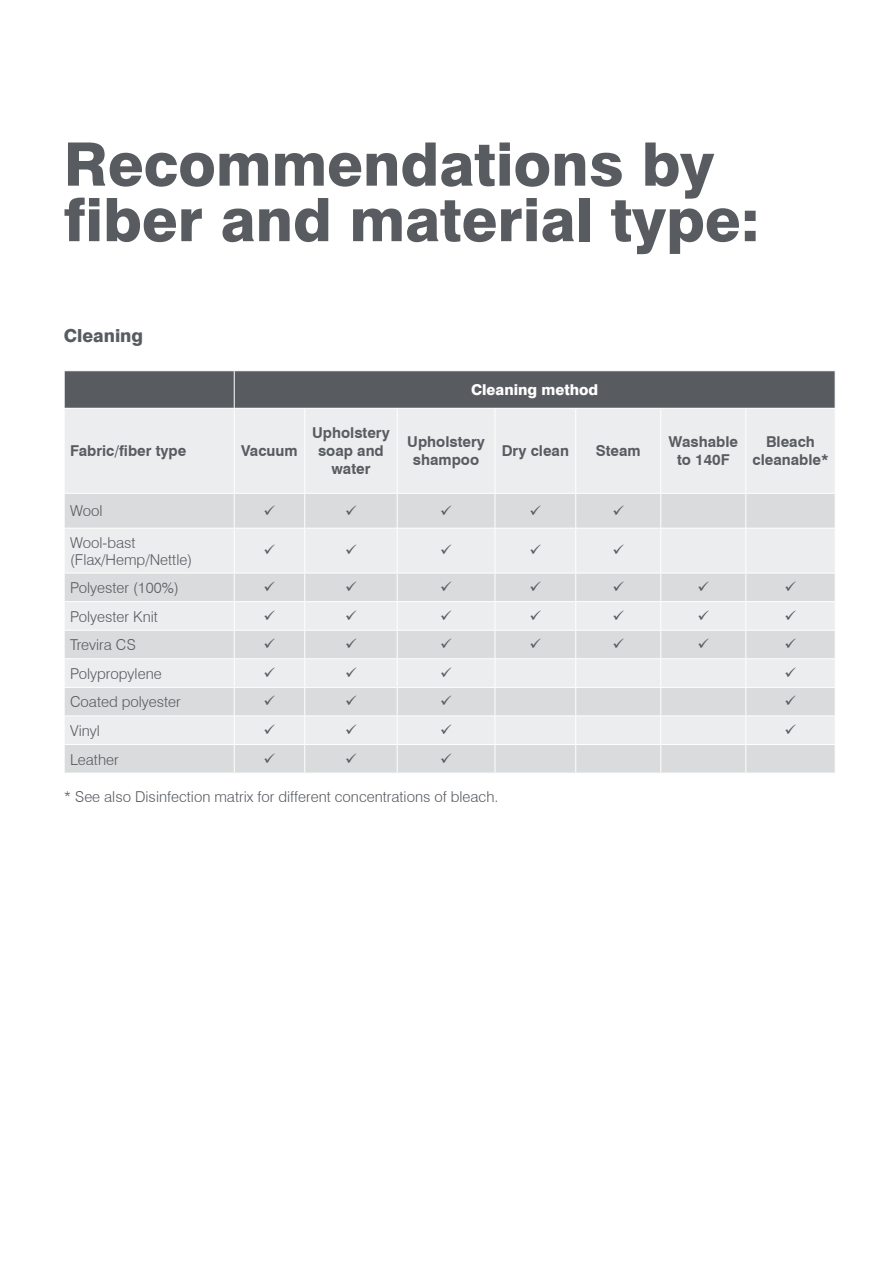
<style>
.page{position:relative;width:893px;height:1263px;background:#fff}
.page>*{position:absolute;margin:0;border:0;box-sizing:border-box;transform-origin:0 0}
.t1{font:800 60px/55.5px "Swiss 721 BT";color:#585c61}
.t2{font:800 18px "Swiss 721 BT";color:#585c61}
.t3{font:300 15px/16.5px "Swiss 721 BT";color:#585c61}
.t4{font:700 15px/18px "Swiss 721 BT";color:#585c61;text-align:center}
.t5{font:800 15px "Swiss 721 BT";color:#fff}
</style>
<div class="page">
<div style="left:65px;top:371px;width:770px;height:37px;background:#585c61"></div>
<div style="left:65px;top:409px;width:770px;height:84px;background:#ebedee"></div>
<svg style="left:65px;top:494px;width:770px;height:279px;background:#e1e3e4"></svg>
<hr style="left:234px;top:371px;width:1px;height:37px;background:#fff">
<hr style="left:234px;top:409px;width:1px;height:84px;background:#fff">
<hr style="left:304px;top:409px;width:1px;height:84px;background:#fff">
<hr style="left:397px;top:409px;width:1px;height:84px;background:#fff">
<hr style="left:495px;top:409px;width:1px;height:84px;background:#fff">
<hr style="left:575px;top:409px;width:1px;height:84px;background:#fff">
<hr style="left:660px;top:409px;width:1px;height:84px;background:#fff">
<hr style="left:745px;top:409px;width:1px;height:84px;background:#fff">
<hr style="left:234px;top:494px;width:1px;height:34px;background:#fff">
<hr style="left:304px;top:494px;width:1px;height:34px;background:#fff">
<hr style="left:397px;top:494px;width:1px;height:34px;background:#fff">
<hr style="left:495px;top:494px;width:1px;height:34px;background:#fff">
<hr style="left:575px;top:494px;width:1px;height:34px;background:#fff">
<hr style="left:660px;top:494px;width:1px;height:34px;background:#fff">
<hr style="left:745px;top:494px;width:1px;height:34px;background:#fff">
<hr style="left:64px;top:528px;width:170px;height:1px;background:#fff">
<hr style="left:234px;top:528px;width:71px;height:1px;background:#fff">
<hr style="left:234px;top:528px;width:1px;height:45px;background:#fff">
<hr style="left:305px;top:528px;width:92px;height:1px;background:#fff">
<hr style="left:304px;top:528px;width:1px;height:45px;background:#fff">
<hr style="left:397px;top:528px;width:98px;height:1px;background:#fff">
<hr style="left:397px;top:528px;width:1px;height:45px;background:#fff">
<hr style="left:495px;top:528px;width:81px;height:1px;background:#fff">
<hr style="left:495px;top:528px;width:1px;height:45px;background:#fff">
<hr style="left:576px;top:528px;width:85px;height:1px;background:#fff">
<hr style="left:575px;top:528px;width:1px;height:45px;background:#fff">
<hr style="left:661px;top:528px;width:85px;height:1px;background:#fff">
<hr style="left:660px;top:528px;width:1px;height:45px;background:#fff">
<hr style="left:746px;top:528px;width:89px;height:1px;background:#fff">
<hr style="left:745px;top:528px;width:1px;height:45px;background:#fff">
<hr style="left:64px;top:573px;width:170px;height:1px;background:#fff">
<hr style="left:234px;top:573px;width:71px;height:1px;background:#fff">
<hr style="left:305px;top:573px;width:92px;height:1px;background:#fff">
<hr style="left:397px;top:573px;width:98px;height:1px;background:#fff">
<hr style="left:495px;top:573px;width:81px;height:1px;background:#fff">
<hr style="left:576px;top:573px;width:85px;height:1px;background:#fff">
<hr style="left:661px;top:573px;width:85px;height:1px;background:#fff">
<hr style="left:746px;top:573px;width:89px;height:1px;background:#fff">
<hr style="left:64px;top:601px;width:170px;height:1px;background:#fff">
<hr style="left:234px;top:601px;width:71px;height:1px;background:#fff">
<hr style="left:305px;top:601px;width:92px;height:1px;background:#fff">
<hr style="left:397px;top:601px;width:98px;height:1px;background:#fff">
<hr style="left:495px;top:601px;width:81px;height:1px;background:#fff">
<hr style="left:576px;top:601px;width:85px;height:1px;background:#fff">
<hr style="left:661px;top:601px;width:85px;height:1px;background:#fff">
<hr style="left:746px;top:601px;width:89px;height:1px;background:#fff">
<hr style="left:64px;top:630px;width:170px;height:1px;background:#fff">
<hr style="left:234px;top:630px;width:71px;height:1px;background:#fff">
<hr style="left:305px;top:630px;width:92px;height:1px;background:#fff">
<hr style="left:397px;top:630px;width:98px;height:1px;background:#fff">
<hr style="left:495px;top:630px;width:81px;height:1px;background:#fff">
<hr style="left:576px;top:630px;width:85px;height:1px;background:#fff">
<hr style="left:661px;top:630px;width:85px;height:1px;background:#fff">
<hr style="left:746px;top:630px;width:89px;height:1px;background:#fff">
<hr style="left:64px;top:658px;width:170px;height:1px;background:#fff">
<hr style="left:234px;top:658px;width:71px;height:1px;background:#fff">
<hr style="left:305px;top:658px;width:92px;height:1px;background:#fff">
<hr style="left:397px;top:658px;width:98px;height:1px;background:#fff">
<hr style="left:495px;top:658px;width:81px;height:1px;background:#fff">
<hr style="left:576px;top:658px;width:85px;height:1px;background:#fff">
<hr style="left:661px;top:658px;width:85px;height:1px;background:#fff">
<hr style="left:746px;top:658px;width:89px;height:1px;background:#fff">
<hr style="left:64px;top:687px;width:170px;height:1px;background:#fff">
<hr style="left:234px;top:687px;width:71px;height:1px;background:#fff">
<hr style="left:305px;top:687px;width:92px;height:1px;background:#fff">
<hr style="left:397px;top:687px;width:98px;height:1px;background:#fff">
<hr style="left:495px;top:687px;width:81px;height:1px;background:#fff">
<hr style="left:576px;top:687px;width:85px;height:1px;background:#fff">
<hr style="left:661px;top:687px;width:85px;height:1px;background:#fff">
<hr style="left:746px;top:687px;width:89px;height:1px;background:#fff">
<hr style="left:64px;top:715px;width:170px;height:1px;background:#fff">
<hr style="left:234px;top:715px;width:71px;height:1px;background:#fff">
<hr style="left:305px;top:715px;width:92px;height:1px;background:#fff">
<hr style="left:397px;top:715px;width:98px;height:1px;background:#fff">
<hr style="left:495px;top:715px;width:81px;height:1px;background:#fff">
<hr style="left:576px;top:715px;width:85px;height:1px;background:#fff">
<hr style="left:661px;top:715px;width:85px;height:1px;background:#fff">
<hr style="left:746px;top:715px;width:89px;height:1px;background:#fff">
<hr style="left:64px;top:744px;width:170px;height:1px;background:#fff">
<svg style="left:64px;top:574px;width:1px;height:199px"></svg>
<hr style="left:234px;top:744px;width:71px;height:1px;background:#fff">
<svg style="left:234px;top:573px;width:1px;height:200px"></svg>
<hr style="left:305px;top:744px;width:92px;height:1px;background:#fff">
<svg style="left:304px;top:573px;width:1px;height:200px"></svg>
<hr style="left:397px;top:744px;width:98px;height:1px;background:#fff">
<svg style="left:397px;top:573px;width:1px;height:200px"></svg>
<hr style="left:495px;top:744px;width:81px;height:1px;background:#fff">
<svg style="left:495px;top:573px;width:1px;height:200px"></svg>
<hr style="left:576px;top:744px;width:85px;height:1px;background:#fff">
<svg style="left:575px;top:573px;width:1px;height:200px"></svg>
<hr style="left:661px;top:744px;width:85px;height:1px;background:#fff">
<svg style="left:660px;top:573px;width:1px;height:200px"></svg>
<hr style="left:746px;top:744px;width:89px;height:1px;background:#fff">
<svg style="left:745px;top:573px;width:1px;height:200px"></svg>
<svg style="left:265px;top:505px;width:10px;height:10px"></svg>
<svg style="left:346px;top:505px;width:10px;height:10px"></svg>
<svg style="left:441px;top:505px;width:10px;height:10px"></svg>
<svg style="left:531px;top:505px;width:10px;height:10px"></svg>
<svg style="left:613px;top:505px;width:11px;height:10px"></svg>
<svg style="left:265px;top:545px;width:10px;height:9px"></svg>
<svg style="left:346px;top:545px;width:10px;height:9px"></svg>
<svg style="left:441px;top:545px;width:10px;height:9px"></svg>
<svg style="left:531px;top:545px;width:10px;height:9px"></svg>
<svg style="left:613px;top:545px;width:11px;height:9px"></svg>
<svg style="left:265px;top:581px;width:10px;height:10px"></svg>
<svg style="left:346px;top:581px;width:10px;height:10px"></svg>
<svg style="left:441px;top:581px;width:10px;height:10px"></svg>
<svg style="left:531px;top:581px;width:10px;height:10px"></svg>
<svg style="left:613px;top:581px;width:11px;height:10px"></svg>
<svg style="left:698px;top:581px;width:11px;height:10px"></svg>
<svg style="left:786px;top:581px;width:10px;height:10px"></svg>
<svg style="left:265px;top:610px;width:10px;height:10px"></svg>
<svg style="left:346px;top:610px;width:10px;height:10px"></svg>
<svg style="left:441px;top:610px;width:10px;height:10px"></svg>
<svg style="left:531px;top:610px;width:10px;height:10px"></svg>
<svg style="left:613px;top:610px;width:11px;height:10px"></svg>
<svg style="left:698px;top:610px;width:11px;height:10px"></svg>
<svg style="left:786px;top:610px;width:10px;height:10px"></svg>
<svg style="left:265px;top:639px;width:10px;height:9px"></svg>
<svg style="left:346px;top:639px;width:10px;height:9px"></svg>
<svg style="left:441px;top:639px;width:10px;height:9px"></svg>
<svg style="left:531px;top:639px;width:10px;height:9px"></svg>
<svg style="left:613px;top:639px;width:11px;height:9px"></svg>
<svg style="left:698px;top:639px;width:11px;height:9px"></svg>
<svg style="left:786px;top:639px;width:10px;height:9px"></svg>
<svg style="left:265px;top:667px;width:10px;height:10px"></svg>
<svg style="left:346px;top:667px;width:10px;height:10px"></svg>
<svg style="left:441px;top:667px;width:10px;height:10px"></svg>
<svg style="left:786px;top:667px;width:10px;height:10px"></svg>
<svg style="left:265px;top:696px;width:10px;height:10px"></svg>
<svg style="left:346px;top:696px;width:10px;height:10px"></svg>
<svg style="left:441px;top:696px;width:10px;height:10px"></svg>
<svg style="left:786px;top:696px;width:10px;height:10px"></svg>
<svg style="left:265px;top:724px;width:10px;height:10px"></svg>
<svg style="left:346px;top:724px;width:10px;height:10px"></svg>
<svg style="left:441px;top:724px;width:10px;height:10px"></svg>
<svg style="left:786px;top:724px;width:10px;height:10px"></svg>
<svg style="left:265px;top:753px;width:10px;height:10px"></svg>
<svg style="left:346px;top:753px;width:10px;height:10px"></svg>
<svg style="left:441px;top:753px;width:10px;height:10px"></svg>
<h1 class="t1" style="left:64px;top:136px;width:697px">Recommendations by fiber and material type:</h1>
<p class="t2" style="left:64px;top:325px;width:81px">Cleaning</p>
<p class="t4" style="left:70px;top:442px;width:118px">Fabric/fiber type</p>
<p class="t4" style="left:241px;top:442px;width:58px">Vacuum</p>
<p class="t5" style="left:471px;top:381px;width:129px">Cleaning method</p>
<p class="t4" style="left:312px;top:424px;width:79px">Upholstery soap and water</p>
<p class="t4" style="left:407px;top:433px;width:79px">Upholstery shampoo</p>
<p class="t4" style="left:502px;top:442px;width:69px">Dry clean</p>
<p class="t4" style="left:596px;top:442px;width:46px">Steam</p>
<p class="t4" style="left:668px;top:433px;width:71px">Washable to 140F</p>
<p class="t4" style="left:752px;top:433px;width:78px">Bleach cleanable*</p>
<p class="t3" style="left:70px;top:503px;width:34px">Wool</p>
<p class="t3" style="left:70px;top:534px;width:123px">Wool-bast (Flax/Hemp/Nettle)</p>
<p class="t3" style="left:70px;top:579px;width:110px">Polyester (100%)</p>
<p class="t3" style="left:70px;top:608px;width:89px">Polyester Knit</p>
<p class="t3" style="left:70px;top:636px;width:67px">Trevira CS</p>
<p class="t3" style="left:70px;top:665px;width:93px">Polypropylene</p>
<p class="t3" style="left:70px;top:694px;width:112px">Coated polyester</p>
<p class="t3" style="left:70px;top:722px;width:31px">Vinyl</p>
<p class="t3" style="left:70px;top:751px;width:50px">Leather</p>
<p class="t3" style="left:64px;top:789px;width:436px">* See also Disinfection matrix for different concentrations of bleach.</p>
</div>
